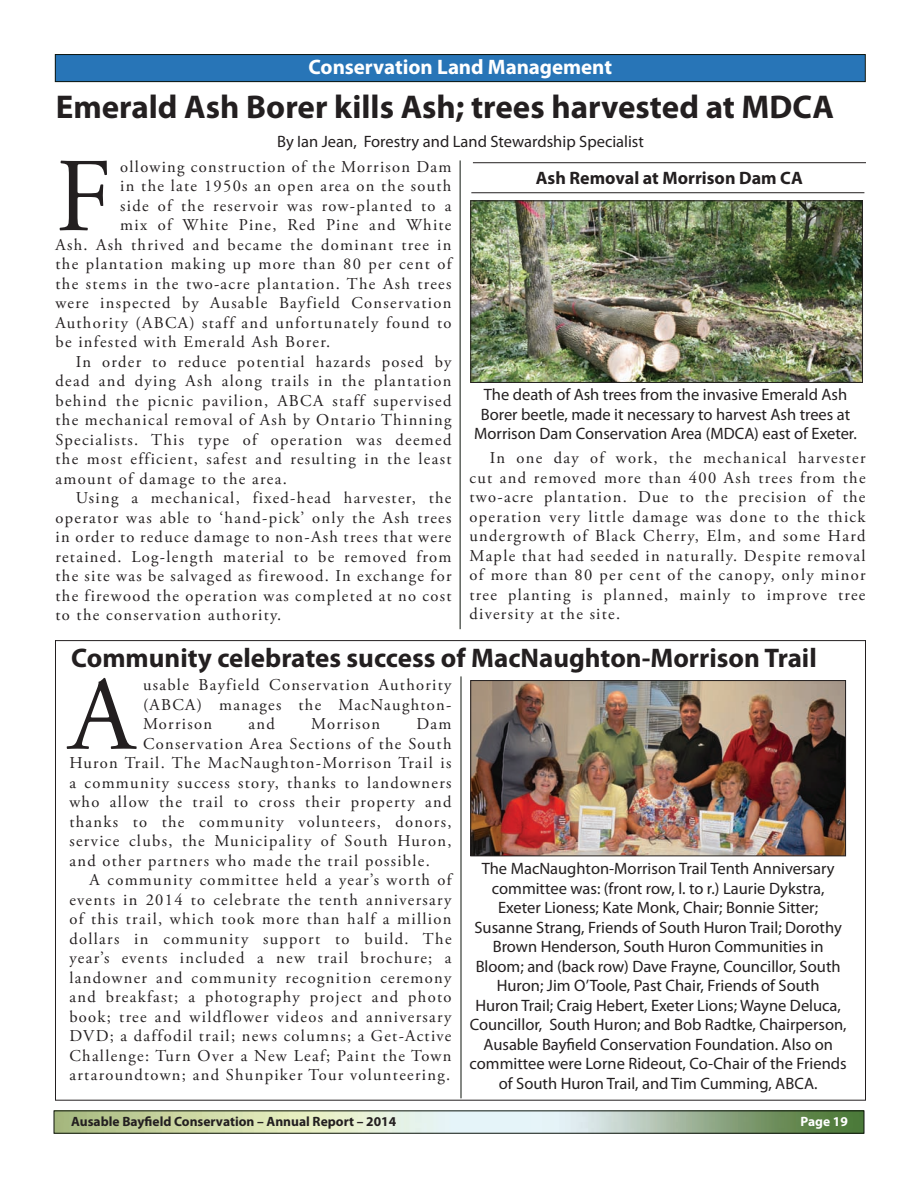
<style>
.page{position:relative;width:918px;height:1188px;background:#fff}
.page>*{position:absolute;margin:0;border:0;box-sizing:border-box;transform-origin:0 0}
.t1{font:104.7px "Adobe Garamond Pro";color:#231f20}
.t2{font:700 33px "Myriad Pro";color:#231f20}
.t3{font:700 27px "Myriad Pro";color:#231f20}
.t4{font:700 21px "Myriad Pro";letter-spacing:-.005em;color:#fff}
.t5{font:700 18px "Myriad Pro";color:#231f20}
.t6{font:16.5px/19.5px "Adobe Garamond Pro";letter-spacing:.08em;color:#231f20;text-align:justify}
.t7{font:16.5px/19.5px "Myriad Pro";color:#231f20;text-align:center}
.t8{font:700 13.5px "Myriad Pro";color:#231f20}
.t9{font:700 13.5px "Myriad Pro";color:#fff}
</style>
<div class="page">
<img style="left:56px;top:1113px;width:806px;height:18px">
<div style="left:55px;top:55px;width:810px;height:27px;background:#2875b7"></div>
<div style="left:55px;top:54px;width:811px;height:28px;border:1px solid #0e150d"></div>
<hr style="left:473px;top:162px;width:393px;height:1px;background:#231f20">
<hr style="left:471px;top:192px;width:393px;height:1px;background:#231f20">
<hr style="left:460px;top:160px;width:1px;height:469px;background:#0e150d">
<img style="left:472px;top:202px;width:389px;height:179px">
<div style="left:470px;top:200px;width:393px;height:183px;border:1px solid #231f20"></div>
<img style="left:472px;top:682px;width:372px;height:172px">
<div style="left:470px;top:680px;width:376px;height:176px;border:1px solid #231f20"></div>
<hr style="left:461px;top:676px;width:1px;height:422px;background:#0e150d">
<p class="t4" style="left:309px;top:54px;width:305px">Conservation Land Management</p>
<h2 class="t2" style="left:56px;top:86px;width:780px">Emerald Ash Borer kills Ash; trees harvested at MDCA</h2>
<p class="t7" style="left:277px;top:131px;width:368px">By Ian Jean, Forestry and Land Stewardship Specialist</p>
<h1 class="t1" style="left:56px;top:134px;width:58px">F</h1>
<p class="t6" style="left:120px;top:157px;width:333px">ollowing construction of the Morrison Dam</p>
<p class="t6" style="left:120px;top:177px;width:333px">in the late 1950s an open area on the south</p>
<p class="t6" style="left:120px;top:196px;width:333px">side of the reservoir was row-planted to a</p>
<p class="t6" style="left:120px;top:216px;width:333px">mix of White Pine, Red Pine and White</p>
<p class="t6" style="left:55px;top:235px;width:397px">Ash. Ash thrived and became the dominant tree in</p>
<p class="t6" style="left:55px;top:255px;width:398px">the plantation making up more than 80 per cent of</p>
<p class="t6" style="left:55px;top:274px;width:397px">the stems in the two-acre plantation. The Ash trees</p>
<p class="t6" style="left:55px;top:294px;width:398px">were inspected by Ausable Bayfield Conservation</p>
<p class="t6" style="left:55px;top:313px;width:397px">Authority (ABCA) staff and unfortunately found to</p>
<p class="t6" style="left:55px;top:333px;width:276px">be infested with Emerald Ash Borer.</p>
<p class="t6" style="left:76px;top:352px;width:377px">In order to reduce potential hazards posed by</p>
<p class="t6" style="left:55px;top:372px;width:397px">dead and dying Ash along trails in the plantation</p>
<p class="t6" style="left:55px;top:391px;width:398px">behind the picnic pavilion, ABCA staff supervised</p>
<p class="t6" style="left:55px;top:411px;width:398px">the mechanical removal of Ash by Ontario Thinning</p>
<p class="t6" style="left:55px;top:430px;width:397px">Specialists. This type of operation was deemed</p>
<p class="t6" style="left:55px;top:450px;width:397px">the most efficient, safest and resulting in the least</p>
<p class="t6" style="left:55px;top:469px;width:233px">amount of damage to the area.</p>
<p class="t6" style="left:76px;top:489px;width:377px">Using a mechanical, fixed-head harvester, the</p>
<p class="t6" style="left:55px;top:508px;width:397px">operator was able to ‘hand-pick’ only the Ash trees</p>
<p class="t6" style="left:55px;top:528px;width:397px">in order to reduce damage to non-Ash trees that were</p>
<p class="t6" style="left:55px;top:547px;width:398px">retained. Log-length material to be removed from</p>
<p class="t6" style="left:55px;top:567px;width:398px">the site was be salvaged as firewood. In exchange for</p>
<p class="t6" style="left:55px;top:586px;width:397px">the firewood the operation was completed at no cost</p>
<p class="t6" style="left:55px;top:606px;width:227px">to the conservation authority.</p>
<p class="t5" style="left:536px;top:166px;width:269px">Ash Removal at Morrison Dam CA</p>
<p class="t7" style="left:474px;top:384px;width:384px">The death of Ash trees from the invasive Emerald Ash<br>Borer beetle, made it necessary to harvest Ash trees at<br>Morrison Dam Conservation Area (MDCA) east of Exeter.</p>
<p class="t6" style="left:469px;top:449px;width:398px;text-indent:20px">In one day of work, the mechanical harvester cut and removed more than 400 Ash trees from the two-acre plantation. Due to the precision of the operation very little damage was done to the thick undergrowth of Black Cherry, Elm, and some Hard Maple that had seeded in naturally. Despite removal of more than 80 per cent of the canopy, only minor tree planting is planned, mainly to improve tree diversity at the site.</p>
<h3 class="t3" style="left:71px;top:640px;width:747px">Community celebrates success of MacNaughton-Morrison Trail</h3>
<h1 class="t1" style="left:69px;top:653px;width:67px">A</h1>
<p class="t6" style="left:143px;top:676px;width:310px">usable Bayfield Conservation Authority (ABCA) manages the MacNaughton-Morrison</p>
<p class="t6" style="left:248px;top:715px;width:28px">and</p>
<p class="t6" style="left:311px;top:715px;width:71px">Morrison</p>
<p class="t6" style="left:416px;top:715px;width:37px">Dam</p>
<p class="t6" style="left:143px;top:734px;width:310px">Conservation Area Sections of the South</p>
<p class="t6" style="left:69px;top:754px;width:384px">Huron Trail. The MacNaughton-Morrison Trail is</p>
<p class="t6" style="left:69px;top:773px;width:384px">a community success story, thanks to landowners</p>
<p class="t6" style="left:69px;top:793px;width:384px">who allow the trail to cross their property and</p>
<p class="t6" style="left:69px;top:812px;width:384px">thanks to the community volunteers, donors,</p>
<p class="t6" style="left:69px;top:832px;width:384px">service clubs, the Municipality of South Huron,</p>
<p class="t6" style="left:69px;top:851px;width:362px">and other partners who made the trail possible.</p>
<p class="t6" style="left:90px;top:871px;width:363px">A community committee held a year’s worth of</p>
<p class="t6" style="left:69px;top:890px;width:384px">events in 2014 to celebrate the tenth anniversary</p>
<p class="t6" style="left:69px;top:910px;width:384px">of this trail, which took more than half a million</p>
<p class="t6" style="left:69px;top:929px;width:384px">dollars in community support to build. The</p>
<p class="t6" style="left:69px;top:949px;width:384px">year’s events included a new trail brochure; a</p>
<p class="t6" style="left:69px;top:968px;width:384px">landowner and community recognition ceremony</p>
<p class="t6" style="left:69px;top:988px;width:384px">and breakfast; a photography project and photo</p>
<p class="t6" style="left:69px;top:1007px;width:384px">book; tree and wildflower videos and anniversary</p>
<p class="t6" style="left:69px;top:1027px;width:384px">DVD; a daffodil trail; news columns; a Get-Active</p>
<p class="t6" style="left:69px;top:1046px;width:384px">Challenge: Turn Over a New Leaf; Paint the Town</p>
<p class="t6" style="left:69px;top:1066px;width:382px">artaroundtown; and Shunpiker Tour volunteering.</p>
<p class="t7" style="left:470px;top:859px;width:379px">The MacNaughton-Morrison Trail Tenth Anniversary committee was: (front row, l. to r.) Laurie Dykstra, Exeter Lioness; Kate Monk, Chair; Bonnie Sitter; Susanne Strang, Friends of South Huron Trail; Dorothy Brown Henderson, South Huron Communities in Bloom; and (back row) Dave Frayne, Councillor, South Huron; Jim O’Toole, Past Chair, Friends of South<br>Huron Trail; Craig Hebert, Exeter Lions; Wayne Deluca, Councillor, South Huron; and Bob Radtke, Chairperson, Ausable Bayfield Conservation Foundation. Also on committee were Lorne Rideout, Co-Chair of the Friends of South Huron Trail, and Tim Cumming, ABCA.</p>
<p class="t8" style="left:71px;top:1112px;width:327px">Ausable Bayfield Conservation – Annual Report – 2014</p>
<p class="t9" style="left:801px;top:1112px;width:49px">Page 19</p>
</div>
